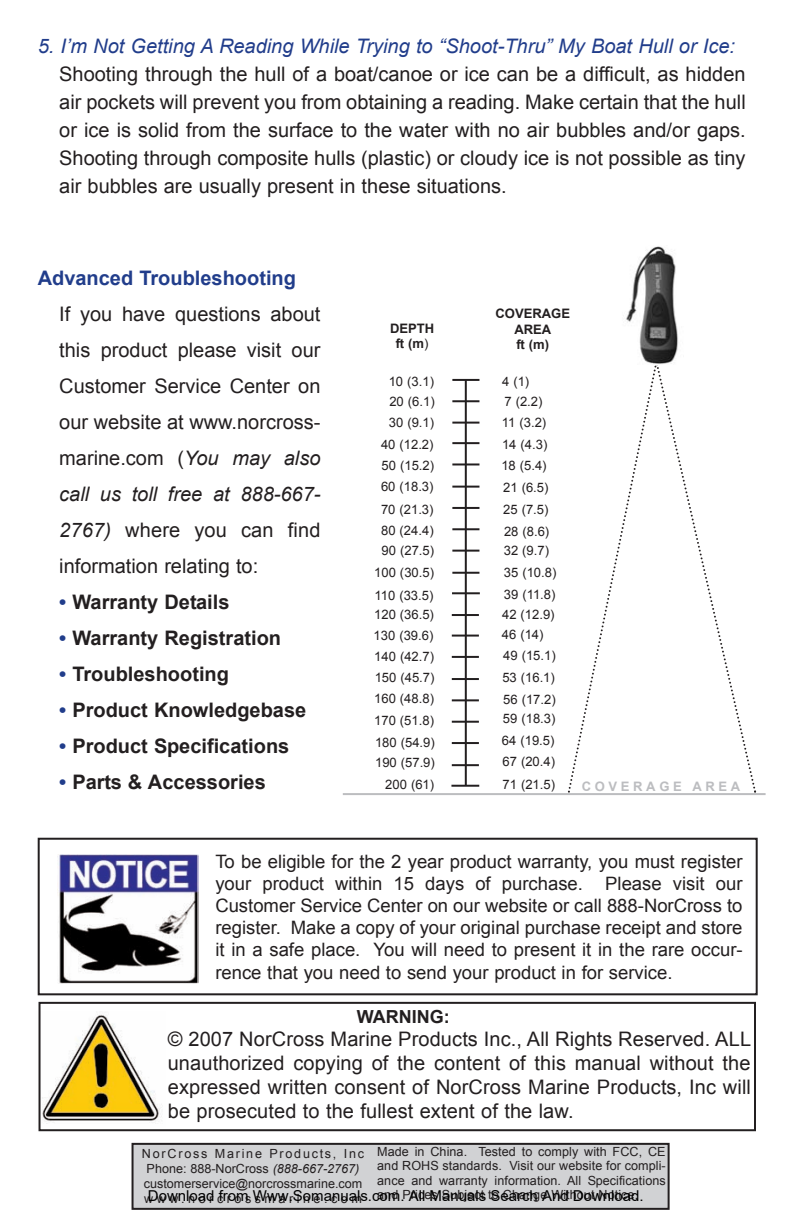
<style>
.page{position:relative;width:792px;height:1224px;background:#fff}
.page>*{position:absolute;margin:0;border:0;box-sizing:border-box;transform-origin:0 0}
.t1{font:20px/36px "Arial";color:#231f20;text-align:justify}
.t2{font:700 20px "Arial";color:#231f20}
.t3{font:italic 20px "Arial";color:#213d8b}
.t4{font:700 20px "Arial";color:#213d8b}
.t5{font:18.4px/22.2px "Arial";color:#231f20;text-align:justify}
.t6{font:700 18px "Arial";color:#231f20}
.t7{font:15px "Arial";color:#000}
.t8{font:13px/20.8px "Arial";color:#231f20}
.t9{font:700 13px/15.6px "Arial";color:#231f20;text-align:center}
.t10{font:700 13px "Arial";letter-spacing:.28em;color:#bcbdc0}
.t11{font:12.6px/14.4px "Arial";letter-spacing:.005em;color:#231f20;text-align:justify}
.s1{font-style:italic}
.s2{color:#213d8b}
.s3{font-weight:400}
</style>
<div class="page">
<img style="left:38px;top:1011px;width:124px;height:117px">
<div style="left:39px;top:1002px;width:717px;height:129px;border:2px solid #231f20"></div>
<div style="left:38px;top:838px;width:720px;height:157px;border:2px solid #231f20"></div>
<svg style="left:58px;top:854px;width:141px;height:130px"></svg>
<img style="left:58px;top:855px;width:140px;height:128px">
<hr style="left:452px;top:592px;width:28px;height:2px;background:#231f20">
<hr style="left:452px;top:463px;width:27px;height:2px;background:#231f20">
<hr style="left:452px;top:442px;width:27px;height:2px;background:#231f20">
<hr style="left:452px;top:486px;width:27px;height:2px;background:#231f20">
<hr style="left:452px;top:507px;width:27px;height:2px;background:#231f20">
<hr style="left:452px;top:528px;width:27px;height:2px;background:#231f20">
<hr style="left:452px;top:550px;width:27px;height:2px;background:#231f20">
<hr style="left:452px;top:572px;width:27px;height:2px;background:#231f20">
<hr style="left:452px;top:422px;width:27px;height:2px;background:#231f20">
<hr style="left:452px;top:400px;width:27px;height:2px;background:#231f20">
<hr style="left:452px;top:379px;width:27px;height:2px;background:#231f20">
<svg style="left:568px;top:366px;width:87px;height:425px"></svg>
<svg style="left:655px;top:365px;width:102px;height:427px"></svg>
<hr style="left:343px;top:793px;width:423px;height:2px;background:#bcbdc0">
<hr style="left:465px;top:380px;width:2px;height:406px;background:#231f20">
<hr style="left:451px;top:785px;width:28px;height:2px;background:#231f20">
<hr style="left:452px;top:656px;width:27px;height:2px;background:#231f20">
<hr style="left:452px;top:635px;width:27px;height:2px;background:#231f20">
<hr style="left:452px;top:678px;width:27px;height:2px;background:#231f20">
<hr style="left:452px;top:699px;width:27px;height:2px;background:#231f20">
<hr style="left:452px;top:721px;width:27px;height:2px;background:#231f20">
<hr style="left:452px;top:742px;width:27px;height:2px;background:#231f20">
<hr style="left:452px;top:764px;width:27px;height:2px;background:#231f20">
<hr style="left:452px;top:614px;width:27px;height:2px;background:#231f20">
<div style="left:133px;top:1144px;width:536px;height:65px;background:#d1d2d4"></div>
<div style="left:132px;top:1143px;width:538px;height:67px;border:2px solid #231f20"></div>
<img style="left:626px;top:246px;width:52px;height:118px">
<p class="t3" style="left:38px;top:35px;width:699px">5. I’m Not Getting A Reading While Trying to “Shoot-Thru” My Boat Hull or Ice:</p>
<p class="t1" style="left:59px;top:60px;width:688px;line-height:28px">Shooting through the hull of a boat/canoe or ice can be a difficult, as hidden air pockets will prevent you from obtaining a reading. Make certain that the hull or ice is solid from the surface to the water with no air bubbles and/or gaps.<br>Shooting through composite hulls (plastic) or cloudy ice is not possible as tiny air bubbles are usually present in these situations.</p>
<p class="t4" style="left:38px;top:267px;width:260px">Advanced Troubleshooting</p>
<p class="t1" style="left:59px;top:296px;width:263px">If you have questions about this product please visit our Customer Service Center on our website at www.norcross&shy;marine.com (<span class="s1">You may also call us toll free at 888-667- 2767)</span> where you can find information relating to:</p>
<p class="t2" style="left:59px;top:591px;width:172px"><span class="s2">•</span> Warranty Details</p>
<p class="t2" style="left:59px;top:627px;width:223px"><span class="s2">•</span> Warranty Registration</p>
<p class="t2" style="left:59px;top:663px;width:171px"><span class="s2">•</span> Troubleshooting</p>
<p class="t2" style="left:59px;top:699px;width:249px"><span class="s2">•</span> Product Knowledgebase</p>
<p class="t2" style="left:59px;top:735px;width:232px"><span class="s2">•</span> Product Specifications</p>
<p class="t2" style="left:59px;top:771px;width:208px"><span class="s2">•</span> Parts &amp; Accessories</p>
<p class="t9" style="left:390px;top:321px;width:46px">DEPTH ft (m<span class="s3">)</span></p>
<p class="t8" style="left:389px;top:371px;width:47px">10 (3.1)</p>
<p class="t8" style="left:389px;top:391px;width:47px">20 (6.1)</p>
<p class="t8" style="left:389px;top:413px;width:47px">30 (9.1)</p>
<p class="t8" style="left:381px;top:434px;width:54px">40 (12.2)</p>
<p class="t8" style="left:382px;top:455px;width:54px">50 (15.2)</p>
<p class="t8" style="left:381px;top:477px;width:54px">60 (18.3)</p>
<p class="t8" style="left:381px;top:499px;width:54px">70 (21.3)</p>
<p class="t8" style="left:381px;top:520px;width:54px">80 (24.4)</p>
<p class="t8" style="left:382px;top:540px;width:54px">90 (27.5)</p>
<p class="t8" style="left:374px;top:562px;width:61px">100 (30.5)</p>
<p class="t8" style="left:375px;top:585px;width:60px">110 (33.5)</p>
<p class="t8" style="left:374px;top:604px;width:61px">120 (36.5)</p>
<p class="t8" style="left:374px;top:626px;width:61px">130 (39.6)</p>
<p class="t8" style="left:374px;top:646px;width:61px">140 (42.7)</p>
<p class="t8" style="left:375px;top:667px;width:61px">150 (45.7)</p>
<p class="t8" style="left:374px;top:688px;width:61px">160 (48.8)</p>
<p class="t8" style="left:374px;top:710px;width:61px">170 (51.8)</p>
<p class="t8" style="left:375px;top:732px;width:61px">180 (54.9)</p>
<p class="t8" style="left:375px;top:752px;width:61px">190 (57.9)</p>
<p class="t8" style="left:385px;top:774px;width:50px">200 (61)</p>
<p class="t9" style="left:496px;top:306px;width:76px">COVERAGE<br>AREA<br>ft (m)</p>
<p class="t8" style="left:502px;top:371px;width:29px">4 (1)</p>
<p class="t8" style="left:504px;top:391px;width:40px">7 (2.2)</p>
<p class="t8" style="left:502px;top:412px;width:46px">11 (3.2)</p>
<p class="t8" style="left:502px;top:434px;width:47px">14 (4.3)</p>
<p class="t8" style="left:501px;top:455px;width:47px">18 (5.4)</p>
<p class="t8" style="left:503px;top:477px;width:47px">21 (6.5)</p>
<p class="t8" style="left:503px;top:499px;width:47px">25 (7.5)</p>
<p class="t8" style="left:504px;top:521px;width:47px">28 (8.6)</p>
<p class="t8" style="left:504px;top:540px;width:47px">32 (9.7)</p>
<p class="t8" style="left:504px;top:562px;width:54px">35 (10.8)</p>
<p class="t8" style="left:504px;top:584px;width:53px">39 (11.8)</p>
<p class="t8" style="left:502px;top:604px;width:54px">42 (12.9)</p>
<p class="t8" style="left:502px;top:624px;width:55px">46 (14)<br>49 (15.1)</p>
<p class="t8" style="left:502px;top:667px;width:54px">53 (16.1)</p>
<p class="t8" style="left:503px;top:689px;width:54px">56 (17.2)</p>
<p class="t8" style="left:503px;top:708px;width:54px">59 (18.3)</p>
<p class="t8" style="left:502px;top:730px;width:54px">64 (19.5)</p>
<p class="t8" style="left:503px;top:751px;width:54px">67 (20.4)</p>
<p class="t8" style="left:503px;top:774px;width:54px">71 (21.5)</p>
<p class="t10" style="left:582px;top:779px;width:160px">COVERAGE AREA</p>
<p class="t5" style="left:215px;top:850px;width:529px">To be eligible for the 2 year product warranty, you must register your product within 15 days of purchase. Please visit our Customer Service Center on our website or call 888-NorCross to register. Make a copy of your original purchase receipt and store it in a safe place. You will need to present it in the rare occur&shy;rence that you need to send your product in for service.</p>
<p class="t6" style="left:357px;top:1007px;width:94px">WARNING:</p>
<p class="t1" style="left:168px;top:1027px;width:585px;line-height:24px">© 2007 NorCross Marine Products Inc., All Rights Reserved. ALL unauthorized copying of the content of this manual without the expressed written consent of NorCross Marine Products, Inc will be prosecuted to the fullest extent of the law.</p>
<p class="t11" style="left:377px;top:1144px;width:290px">Made in China. Tested to comply with FCC, CE and ROHS standards. Visit our website for compli&shy;ance and warranty information. All Specifications and Prices Subject to Change Without Notice.</p>
<p class="t11" style="left:142px;top:1146px;width:224px;line-height:15.2px;text-align:left">NorCross Marine Products, Inc Phone: 888-NorCross <span class="s1">(888-667-2767) </span>customerservice@norcrossmarine.com www.norcrossmarine.com</p>
<p class="t7" style="left:148px;top:1187px;width:497px">Download from Www.Somanuals.com. All Manuals Search And Download.</p>
</div>
